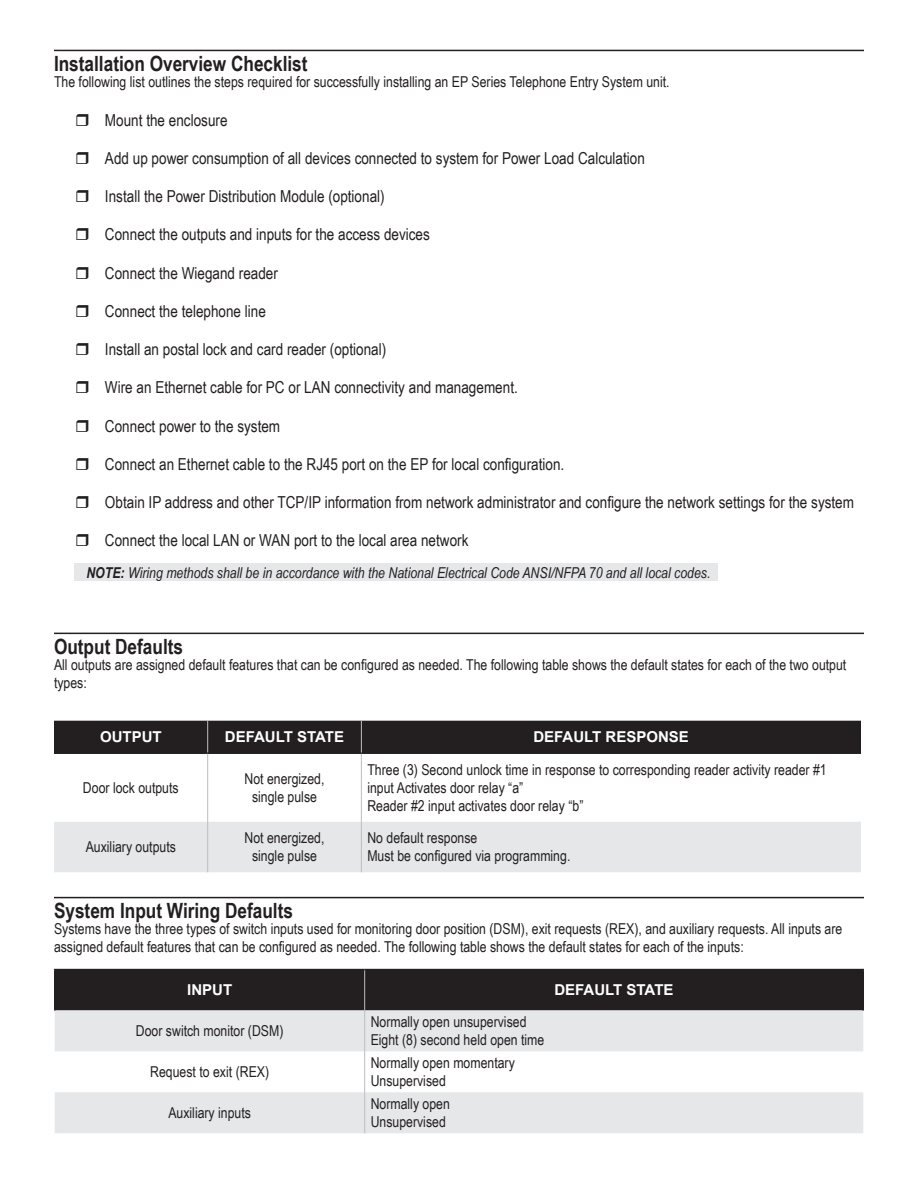
<style>
.page{position:relative;width:918px;height:1188px;background:#fff}
.page>*{position:absolute;margin:0;border:0;box-sizing:border-box;transform-origin:0 0}
.t1{font:700 21px "Arial Narrow";color:#231f20}
.t2{font:16.5px "Arial Narrow";color:#231f20}
.t3{font:15px/18px "Arial Narrow";color:#231f20}
.t4{font:italic 15px "Arial Narrow";color:#231f20}
.t5{font:700 15px "Arial";color:#fff}
.s1{font-weight:700}
</style>
<div class="page">
<div style="left:54px;top:721px;width:807px;height:31px;background:#231f20"></div>
<div style="left:54px;top:822px;width:807px;height:50px;background:#e6e7e9"></div>
<hr style="left:54px;top:752px;width:154px;height:2px;background:#231f20">
<hr style="left:208px;top:752px;width:153px;height:2px;background:#231f20">
<hr style="left:361px;top:752px;width:500px;height:2px;background:#231f20">
<hr style="left:207px;top:721px;width:1px;height:31px;background:#bcbdc0">
<hr style="left:361px;top:721px;width:1px;height:31px;background:#bcbdc0">
<hr style="left:207px;top:754px;width:1px;height:68px;background:#bcbdc0">
<hr style="left:361px;top:754px;width:1px;height:68px;background:#bcbdc0">
<hr style="left:207px;top:822px;width:1px;height:50px;background:#bcbdc0">
<hr style="left:361px;top:822px;width:1px;height:50px;background:#bcbdc0">
<hr style="left:54px;top:633px;width:810px;height:1px;background:#231f20">
<div style="left:56px;top:970px;width:806px;height:40px;background:#231f20"></div>
<svg style="left:55px;top:1010px;width:808px;height:123px;fill:#e6e7e9"></svg>
<hr style="left:54px;top:969px;width:311px;height:1px;background:#231f20">
<hr style="left:54px;top:970px;width:2px;height:40px;background:#231f20">
<hr style="left:365px;top:969px;width:499px;height:1px;background:#231f20">
<hr style="left:862px;top:970px;width:2px;height:40px;background:#231f20">
<hr style="left:364px;top:970px;width:1px;height:40px;background:#bcbdc0">
<hr style="left:364px;top:1010px;width:1px;height:41px;background:#bcbdc0">
<hr style="left:364px;top:1051px;width:1px;height:41px;background:#bcbdc0">
<hr style="left:364px;top:1092px;width:1px;height:41px;background:#bcbdc0">
<hr style="left:54px;top:897px;width:810px;height:1px;background:#231f20">
<hr style="left:54px;top:50px;width:810px;height:1px;background:#231f20">
<div style="left:74px;top:563px;width:643px;height:18px;background:#e6e7e9"></div>
<h1 class="t1" style="left:54px;top:47px;width:255px">Installation Overview Checklist</h1>
<p class="t3" style="left:54px;top:72px;width:617px">The following list outlines the steps required for successfully installing an EP Series Telephone Entry System unit.</p>
<p class="t2" style="left:105px;top:108px;width:124px">Mount the enclosure</p>
<p class="t2" style="left:105px;top:146px;width:541px">Add up power consumption of all devices connected to system for Power Load Calculation</p>
<p class="t2" style="left:105px;top:184px;width:281px">Install the Power Distribution Module (optional)</p>
<p class="t2" style="left:105px;top:222px;width:326px">Connect the outputs and inputs for the access devices</p>
<p class="t2" style="left:105px;top:261px;width:174px">Connect the Wiegand reader</p>
<p class="t2" style="left:105px;top:299px;width:162px">Connect the telephone line</p>
<p class="t2" style="left:105px;top:337px;width:283px">Install an postal lock and card reader (optional)</p>
<p class="t2" style="left:105px;top:375px;width:414px">Wire an Ethernet cable for PC or LAN connectivity and management.</p>
<p class="t2" style="left:105px;top:414px;width:177px">Connect power to the system</p>
<p class="t2" style="left:105px;top:452px;width:461px">Connect an Ethernet cable to the RJ45 port on the EP for local configuration.</p>
<p class="t2" style="left:105px;top:490px;width:751px">Obtain IP address and other TCP/IP information from network administrator and configure the network settings for the system</p>
<p class="t2" style="left:105px;top:528px;width:365px">Connect the local LAN or WAN port to the local area network</p>
<p class="t4" style="left:86px;top:562px;width:626px"><span class="s1">NOTE:</span> Wiring methods shall be in accordance with the National Electrical Code ANSI/NFPA 70 and all local codes.</p>
<h1 class="t1" style="left:54px;top:630px;width:131px">Output Defaults</h1>
<p class="t3" style="left:54px;top:655px;width:794px">All outputs are assigned default features that can be configured as needed. The following table shows the default states for each of the two output types:</p>
<p class="t5" style="left:100px;top:727px;width:63px">OUTPUT</p>
<p class="t5" style="left:225px;top:727px;width:121px">DEFAULT STATE</p>
<p class="t5" style="left:533px;top:727px;width:157px">DEFAULT RESPONSE</p>
<p class="t3" style="left:83px;top:778px;width:97px">Door lock outputs</p>
<p class="t3" style="left:245px;top:769px;width:81px;text-align:center">Not energized, single pulse</p>
<p class="t3" style="left:367px;top:760px;width:461px">Three (3) Second unlock time in response to corresponding reader activity reader #1 input Activates door relay “a”<br>Reader #2 input activates door relay “b”</p>
<p class="t3" style="left:86px;top:838px;width:92px">Auxiliary outputs</p>
<p class="t3" style="left:245px;top:829px;width:81px;text-align:center">Not energized, single pulse</p>
<p class="t3" style="left:367px;top:829px;width:205px">No default response<br>Must be configured via programming.</p>
<h1 class="t1" style="left:54px;top:895px;width:241px">System Input Wiring Defaults</h1>
<p class="t3" style="left:54px;top:920px;width:790px">Systems have the three types of switch inputs used for monitoring door position (DSM), exit requests (REX), and auxiliary requests. All inputs are assigned default features that can be configured as needed. The following table shows the default states for each of the inputs:</p>
<p class="t5" style="left:187px;top:980px;width:46px">INPUT</p>
<p class="t5" style="left:554px;top:980px;width:121px">DEFAULT STATE</p>
<p class="t3" style="left:136px;top:1022px;width:149px">Door switch monitor (DSM)</p>
<p class="t3" style="left:371px;top:1013px;width:175px">Normally open unsupervised<br>Eight (8) second held open time</p>
<p class="t3" style="left:150px;top:1062px;width:120px">Request to exit (REX)</p>
<p class="t3" style="left:371px;top:1053px;width:146px">Normally open momentary<br>Unsupervised</p>
<p class="t3" style="left:168px;top:1103px;width:84px">Auxiliary inputs</p>
<p class="t3" style="left:371px;top:1094px;width:81px">Normally open<br>Unsupervised</p>
</div>
